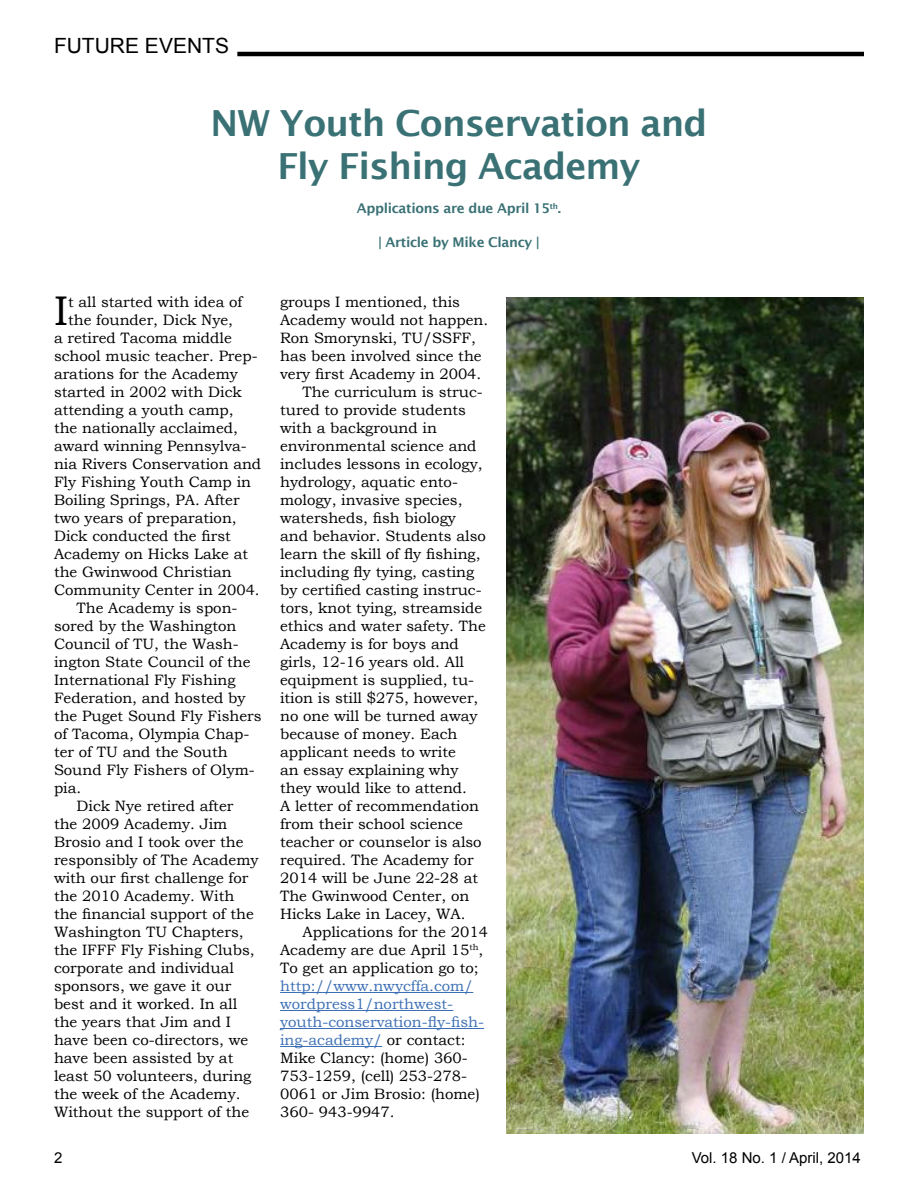
<style>
.page{position:relative;width:918px;height:1188px;background:#fff}
.page>*{position:absolute;margin:0;border:0;box-sizing:border-box;transform-origin:0 0}
.t1{font:41.4px "Bookman Old Style";color:#000}
.t2{font:600 36px "Lucida Sans";letter-spacing:-.025em;color:#3a7175}
.t3{font:21px "Arial";color:#000}
.t4{font:15px/18px "Bookman Old Style";color:#000}
.t5{font:15px "Arial";color:#000}
.t6{font:600 13.5px "Lucida Sans";letter-spacing:-.025em;color:#3a7175}
.s1{color:#3c6fb5}
</style>
<div class="page">
<hr style="left:237px;top:52px;width:627px;height:4px;background:#000">
<hr style="left:280px;top:992px;width:193px;height:1px;background:#3c6fb5">
<hr style="left:280px;top:1010px;width:173px;height:1px;background:#3c6fb5">
<hr style="left:280px;top:1028px;width:204px;height:1px;background:#3c6fb5">
<hr style="left:280px;top:1046px;width:102px;height:1px;background:#3c6fb5">
<img style="left:506px;top:297px;width:358px;height:837px">
<p class="t3" style="left:54px;top:32px;width:177px">FUTURE EVENTS</p>
<p class="t2" style="left:211px;top:102px;width:498px">NW Youth Conservation and</p>
<p class="t2" style="left:277px;top:146px;width:365px">Fly Fishing Academy</p>
<p class="t6" style="left:357px;top:201px;width:206px">Applications are due April 15<sup>th</sup>.</p>
<p class="t6" style="left:379px;top:235px;width:162px">| Article by Mike Clancy |</p>
<p class="t1" style="left:54px;top:284px;width:16px">I</p>
<p class="t4" style="left:68px;top:293px;width:176px">t all started with idea of</p>
<p class="t4" style="left:68px;top:311px;width:166px">the founder, Dick Nye,</p>
<p class="t4" style="left:54px;top:329px;width:179px">a retired Tacoma middle</p>
<p class="t4" style="left:54px;top:347px;width:205px">school music teacher. Prep-</p>
<p class="t4" style="left:54px;top:365px;width:185px">arations for the Academy</p>
<p class="t4" style="left:54px;top:383px;width:189px">started in 2002 with Dick</p>
<p class="t4" style="left:54px;top:401px;width:181px">attending a youth camp,</p>
<p class="t4" style="left:54px;top:419px;width:185px">the nationally acclaimed,</p>
<p class="t4" style="left:54px;top:437px;width:194px">award winning Pennsylva-</p>
<p class="t4" style="left:54px;top:455px;width:209px">nia Rivers Conservation and</p>
<p class="t4" style="left:54px;top:473px;width:199px">Fly Fishing Youth Camp in</p>
<p class="t4" style="left:54px;top:491px;width:187px">Boiling Springs, PA. After</p>
<p class="t4" style="left:54px;top:509px;width:184px">two years of preparation,</p>
<p class="t4" style="left:54px;top:527px;width:178px">Dick conducted the first</p>
<p class="t4" style="left:54px;top:545px;width:196px">Academy on Hicks Lake at</p>
<p class="t4" style="left:54px;top:563px;width:179px">the Gwinwood Christian</p>
<p class="t4" style="left:54px;top:581px;width:207px">Community Center in 2004.</p>
<p class="t4" style="left:54px;top:599px;width:209px;text-indent:22px">The Academy is spon&shy;sored by the Washington<br>Council of TU, the Wash&shy;ington State Council of the<br>International Fly Fishing<br>Federation, and hosted by the Puget Sound Fly Fishers of Tacoma, Olympia Chap&shy;ter of TU and the South<br>Sound Fly Fishers of Olym&shy;pia.</p>
<p class="t4" style="left:54px;top:797px;width:206px;text-indent:22px">Dick Nye retired after the 2009 Academy. Jim<br>Brosio and I took over the responsibly of The Academy with our first challenge for the 2010 Academy. With the financial support of the<br>Washington TU Chapters, the IFFF Fly Fishing Clubs, corporate and individual sponsors, we gave it our best and it worked. In all the years that Jim and I have been co-directors, we have been assisted by at least 50 volunteers, during the week of the Academy.<br>Without the support of the</p>
<p class="t4" style="left:280px;top:293px;width:210px">groups I mentioned, this<br>Academy would not happen.<br>Ron Smorynski, TU/SSFF, has been involved since the very first Academy in 2004.</p>
<p class="t4" style="left:280px;top:383px;width:207px;text-indent:22px">The curriculum is struc&shy;tured to provide students with a background in environmental science and includes lessons in ecology, hydrology, aquatic ento&shy;mology, invasive species, watersheds, fish biology and behavior. Students also learn the skill of fly fishing, including fly tying, casting by certified casting instruc&shy;tors, knot tying, streamside ethics and water safety. The<br>Academy is for boys and girls, 12-16 years old. All equipment is supplied, tu&shy;ition is still $275, however, no one will be turned away because of money. Each applicant needs to write<br>an essay explaining why they would like to attend.<br>A letter of recommendation from their school science teacher or counselor is also required. The Academy for<br>2014 will be June 22-28 at<br>The Gwinwood Center, on<br>Hicks Lake in Lacey, WA.</p>
<p class="t4" style="left:280px;top:923px;width:209px;text-indent:22px">Applications for the 2014<br>Academy are due April 15<sup>th</sup>,<br>To get an application go to; <span class="s1">http://www.nwycffa.com/ wordpress1/northwest&shy;youth-conservation-fly-fish&shy;ing-academy/</span> or contact:<br>Mike Clancy: (home) 360-<br>753-1259, (cell) 253-278-<br>0061 or Jim Brosio: (home)<br>360- 943-9947.</p>
<p class="t5" style="left:54px;top:1148px;width:10px">2</p>
<p class="t5" style="left:692px;top:1148px;width:171px">Vol. 18 No. 1 / April, 2014</p>
</div>
